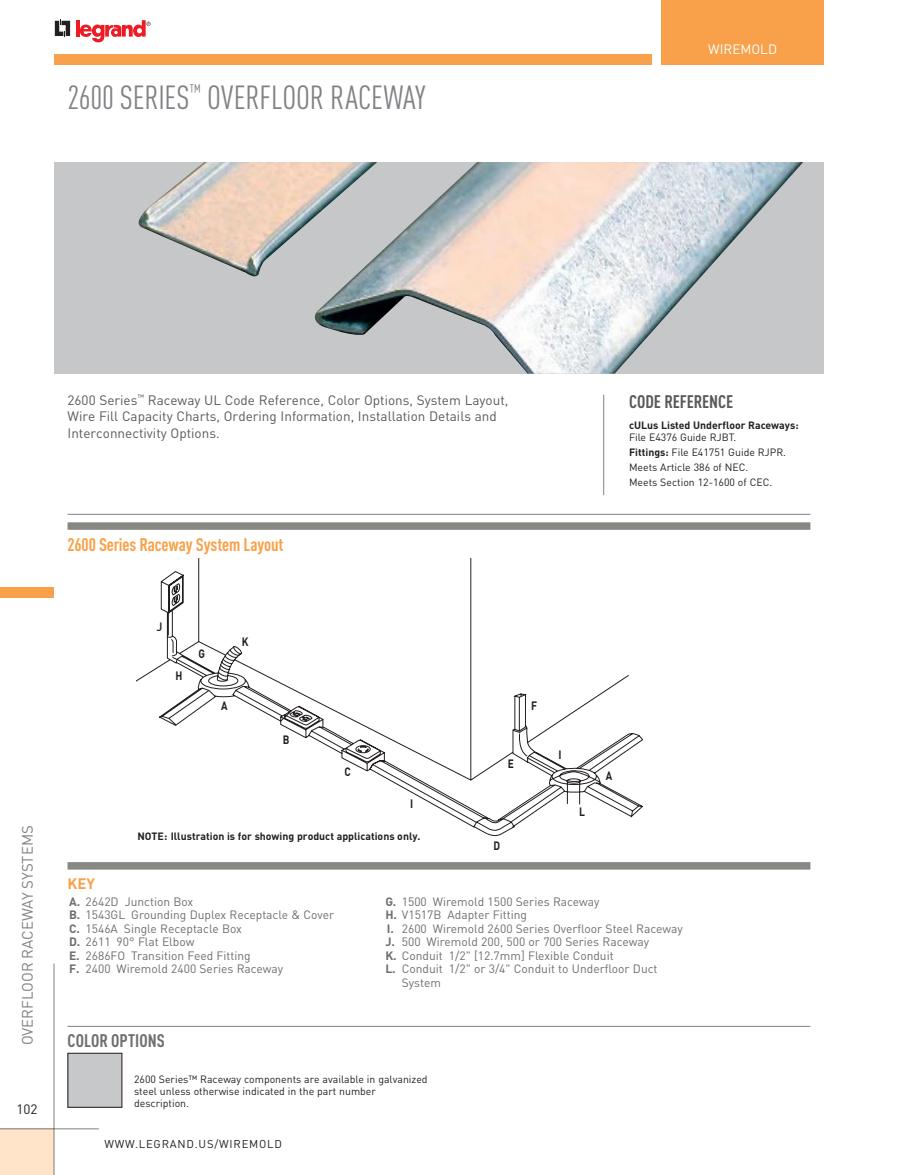
<style>
.page{position:relative;width:905px;height:1175px;background:#fff}
.page>*{position:absolute;margin:0;border:0;box-sizing:border-box;transform-origin:0 0}
.t1{font:condensed 33px "DIN Pro";letter-spacing:-.005em;color:#808285}
.t2{font:700 condensed 18px "DIN Pro";letter-spacing:-.01em;color:#f9a14a}
.t3{font:700 condensed 18px "DIN Pro";letter-spacing:-.005em;color:#58595b}
.t4{font:700 condensed 18px "DIN Pro";color:#6d6e71}
.t5{font:15px "DIN Pro";color:#808285}
.t6{font:700 15px "DIN Pro";color:#f9a14a}
.t7{font:13.5px/16.5px "DIN Pro";color:#58595b}
.t8{font:13.5px "DIN Pro";color:#fff}
.t9{font:13.5px "DIN Pro";color:#231f20}
.t10{font:12px/13.5px "DIN Pro";color:#6d6e71}
.t11{font:700 12px "DIN Pro";color:#231f20;scale:.85 1}
.t12{font:500 12px "DIN Pro";color:#231f20}
.t13{font:11.25px "DIN Pro";letter-spacing:.07em;color:#231f20}
.t14{font:10.5px/15px "DIN Pro";color:#231f20}
.t15{font:700 10.5px "DIN Pro";color:#231f20}
.s1{font-weight:700}
</style>
<div class="page">
<svg style="left:136px;top:559px;width:507px;height:277px"></svg>
<hr style="left:68px;top:514px;width:742px;height:1px;background:#808285">
<div style="left:54px;top:162px;width:770px;height:212px;background:#c5c7c9"></div>
<img style="left:138px;top:162px;width:665px;height:212px">
<hr style="left:603px;top:394px;width:1px;height:101px;background:#808285">
<div style="left:68px;top:522px;width:742px;height:8px;background:#878783"></div>
<hr style="left:68px;top:1026px;width:742px;height:1px;background:#808285">
<div style="left:68px;top:1053px;width:54px;height:54px;background:#c7c8ca"></div>
<div style="left:68px;top:862px;width:742px;height:7px;background:#878783"></div>
<div style="left:0;top:587px;width:54px;height:11px;background:#f9a14a"></div>
<hr style="left:76px;top:20px;width:3px;height:17px;background:#ed1c24">
<svg style="left:80px;top:20px;width:71px;height:22px"></svg>
<svg style="left:55px;top:20px;width:15px;height:17px"></svg>
<div style="left:661px;top:0;width:163px;height:65px;background:#f9a14a"></div>
<div style="left:54px;top:54px;width:597px;height:11px;background:#f9a14a"></div>
<div style="left:0;top:1128px;width:54px;height:46px;background:#ffe4ca"></div>
<hr style="left:0;top:1128px;width:99px;height:1px;background:#808285">
<hr style="left:54px;top:963px;width:1px;height:211px;background:#808285">
<h1 class="t1" style="left:68px;top:78px;width:359px">2600 SERIES<sup>™</sup> OVERFLOOR RACEWAY</h1>
<p class="t8" style="left:708px;top:40px;width:70px">WIREMOLD</p>
<p class="t5" style="left:17px;top:1045px;width:221px;rotate:-90deg">OVERFLOOR RACEWAY SYSTEMS</p>
<p class="t9" style="left:16px;top:1099px;width:23px">102</p>
<p class="t7" style="left:67px;top:391px;width:442px">2600 Series<sup>™</sup> Raceway uL Code Reference, Color Options, System Layout, wire Fill Capacity Charts, Ordering Information, Installation Details and<br>Interconnectivity Options.</p>
<h2 class="t2" style="left:68px;top:534px;width:217px">2600 Series Raceway System Layout</h2>
<h2 class="t3" style="left:629px;top:391px;width:106px">CODE REFERENCE</h2>
<p class="t15" style="left:629px;top:418px;width:171px">cULus Listed Underfloor Raceways:</p>
<p class="t14" style="left:629px;top:430px;width:158px">File E4376 Guide RJBT.<br><span class="s1">Fittings:</span> File E41751 Guide RJPR.<br>Meets Article 386 of NEC.<br>Meets Section 12-1600 of CEC.</p>
<p class="t12" style="left:156px;top:618px;width:8px">J</p>
<p class="t11" style="left:175px;top:667px;width:10px">H</p>
<p class="t11" style="left:198px;top:646px;width:9px">G</p>
<p class="t11" style="left:242px;top:634px;width:9px">K</p>
<p class="t11" style="left:221px;top:698px;width:9px">A</p>
<p class="t11" style="left:283px;top:731px;width:9px">B</p>
<p class="t11" style="left:344px;top:763px;width:9px">C</p>
<p class="t11" style="left:410px;top:796px;width:5px">I</p>
<p class="t15" style="left:137px;top:829px;width:285px">NOTE: Illustration is for showing product applications only.</p>
<p class="t11" style="left:531px;top:698px;width:9px">F</p>
<p class="t11" style="left:508px;top:755px;width:9px">E</p>
<p class="t11" style="left:493px;top:837px;width:9px">D</p>
<p class="t11" style="left:558px;top:746px;width:5px">I</p>
<p class="t11" style="left:579px;top:804px;width:8px">L</p>
<p class="t11" style="left:606px;top:767px;width:9px">A</p>
<p class="t6" style="left:68px;top:873px;width:29px">KEY</p>
<p class="t10" style="left:69px;top:894px;width:266px"><span class="s1">A.</span> 2642D Junction Box<br><span class="s1">B.</span> 1543GL Grounding Duplex Receptacle &amp; Cover<br><span class="s1">C.</span> 1546A Single Receptacle Box<br><span class="s1">D.</span> 2611 90° Flat Elbow<br><span class="s1">E.</span> 2686FO Transition Feed Fitting<br><span class="s1">F.</span> 2400 wiremold 2400 Series Raceway</p>
<p class="t10" style="left:385px;top:894px;width:216px"><span class="s1">G.</span> 1500 wiremold 1500 Series Raceway</p>
<p class="t10" style="left:385px;top:907px;width:143px"><span class="s1">H.</span> V1517B Adapter Fitting</p>
<p class="t10" style="left:387px;top:921px;width:297px"><span class="s1">I.</span> 2600 wiremold 2600 Series Overfloor Steel Raceway</p>
<p class="t10" style="left:385px;top:934px;width:265px"><span class="s1">J.</span> 500 wiremold 200, 500 or 700 Series Raceway</p>
<p class="t10" style="left:385px;top:948px;width:230px"><span class="s1">K.</span> Conduit 1/2" [12.7mm] Flexible Conduit</p>
<p class="t10" style="left:385px;top:961px;width:274px"><span class="s1">L.</span> Conduit 1/2" or 3/4" Conduit to underfloor Duct</p>
<p class="t10" style="left:402px;top:975px;width:41px">System</p>
<h2 class="t4" style="left:68px;top:1029px;width:98px">COLOR OPTIONS</h2>
<p class="t14" style="left:134px;top:1072px;width:295px;line-height:12px">2600 Series™ Raceway components are available in galvanized steel unless otherwise indicated in the part number description.</p>
<p class="t13" style="left:104px;top:1135px;width:179px">www.LEGRAND.us/WIREMOLD</p>
</div>
